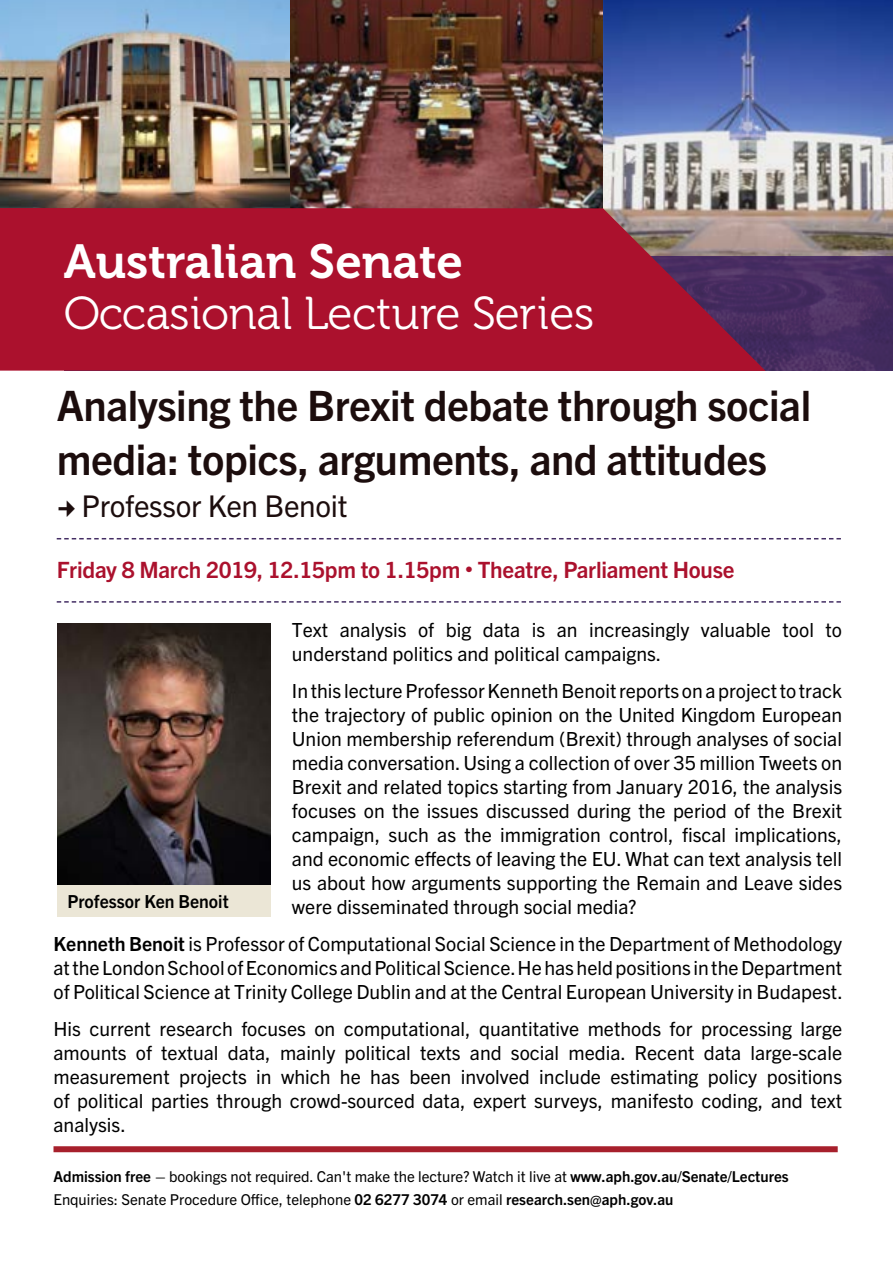
<style>
.page{position:relative;width:893px;height:1263px;background:#fff}
.page>*{position:absolute;margin:0;border:0;box-sizing:border-box;transform-origin:0 0}
.t1{font:47.55px "Museo 700";color:#fff}
.t2{font:45.9px "Museo 300";letter-spacing:-.01em;color:#fff}
.t3{font:700 42px/54px "Trade Gothic Next LT Pro";letter-spacing:-.01em;color:#1c0d0d}
.t4{font:30px "Trade Gothic Next LT Pro";letter-spacing:-.01em;color:#1c0d0d}
.t5{font:700 22.5px "Trade Gothic Next LT Pro";letter-spacing:-.01em;color:#ab112d}
.t6{font:19.5px/24px "Trade Gothic Next LT Pro";color:#000;text-align:justify}
.t7{font:700 18px "Trade Gothic Next LT Pro";color:#000}
.t8{font:15px/22.5px "Trade Gothic Next LT Pro";color:#000}
.s1{font-size:15.75px}
.s2{font-weight:700}
</style>
<div class="page">
<img style="left:289px;top:0;width:314px;height:208px">
<img style="left:603px;top:0;width:290px;height:256px">
<div style="left:64px;top:256px;width:829px;height:115px;background:#432d63"></div>
<img style="left:0;top:0;width:289px;height:208px">
<svg style="left:0;top:208px;width:766px;height:163px;background:#a51934"></svg>
<div style="left:54px;top:1146px;width:784px;height:6px;background:#a7202c"></div>
<svg style="left:57px;top:538px;width:784px;height:1px"></svg>
<svg style="left:57px;top:601px;width:784px;height:2px"></svg>
<img style="left:57px;top:623px;width:214px;height:262px">
<div style="left:57px;top:885px;width:214px;height:32px;background:#ebe6d6"></div>
<h1 class="t1" style="left:64px;top:235px;width:401px">Australian Senate</h1>
<h2 class="t2" style="left:64px;top:288px;width:532px">Occasional Lecture Series</h2>
<h3 class="t3" style="left:57px;top:376px;width:756px">Analysing the Brexit debate through social media: topics, arguments, and attitudes</h3>
<h3 class="t4" style="left:81px;top:486px;width:268px">Professor Ken Benoit</h3>
<p class="t5" style="left:57px;top:554px;width:679px">Friday 8 March 2019, 12.15pm to 1.15pm <span class="s1">•</span> Theatre, Parliament House</p>
<p class="t6" style="left:292px;top:617px;width:552px">Text analysis of big data is an increasingly valuable tool to understand politics and political campaigns.</p>
<p class="t6" style="left:292px;top:678px;width:552px">In this lecture Professor Kenneth Benoit reports on a project to track the trajectory of public opinion on the United Kingdom European Union membership referendum (Brexit) through analyses of social media conversation. Using a collection of over 35 million Tweets on Brexit and related topics starting from January 2016, the analysis focuses on the issues discussed during the period of the Brexit campaign, such as the immigration control, fiscal implications, and economic effects of leaving the EU. What can text analysis tell us about how arguments supporting the Remain and Leave sides were disseminated through social media?</p>
<p class="t6" style="left:54px;top:930px;width:791px"><span class="s2">Kenneth Benoit</span> is Professor of Computational Social Science in the Department of Methodology at the London School of Economics and Political Science. He has held positions in the Department of Political Science at Trinity College Dublin and at the Central European University in Budapest.</p>
<p class="t6" style="left:54px;top:1015px;width:790px">His current research focuses on computational, quantitative methods for processing large amounts of textual data, mainly political texts and social media. Recent data large-scale measurement projects in which he has been involved include estimating policy positions of political parties through crowd-sourced data, expert surveys, manifesto coding, and text analysis.</p>
<p class="t7" style="left:67px;top:889px;width:163px">Professor Ken Benoit</p>
<p class="t8" style="left:54px;top:1164px;width:737px"><span class="s2">Admission free –</span> bookings not required. Can't make the lecture? Watch it live at <span class="s2">www.aph.gov.au/Senate/Lectures<br></span>Enquiries: Senate Procedure Office, telephone <span class="s2">02 6277 3074</span> or email <span class="s2">research.sen@aph.gov.au</span></p>
</div>
